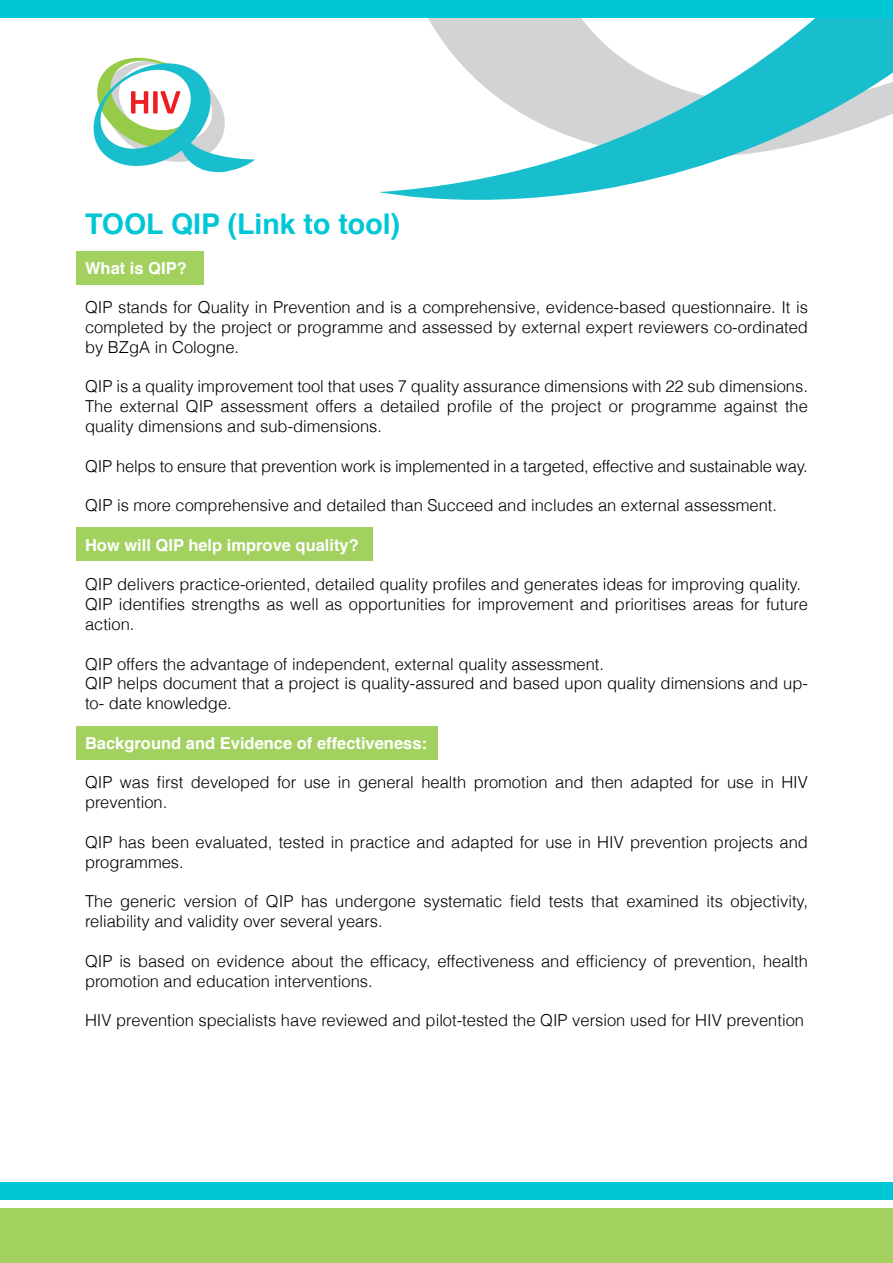
<style>
.page{position:relative;width:893px;height:1263px;background:#fff}
.page>*{position:absolute;margin:0;border:0;box-sizing:border-box;transform-origin:0 0}
.t1{font:700 28.5px "Helvetica";color:#00c7d5}
.t2{font:300 16.5px/19.8px "Helvetica";color:#000}
.t3{font:700 16.5px "Helvetica";color:#fff}
</style>
<div class="page">
<div style="left:0;top:1209px;width:893px;height:54px;background:#a2d160"></div>
<div style="left:77px;top:252px;width:127px;height:33px;background:#a2d160"></div>
<div style="left:77px;top:527px;width:296px;height:33px;background:#a2d160"></div>
<div style="left:77px;top:726px;width:361px;height:33px;background:#a2d160"></div>
<div style="left:0;top:1182px;width:893px;height:18px;background:#00c7d5"></div>
<svg style="left:379px;top:18px;width:514px;height:182px"></svg>
<svg style="left:93px;top:57px;width:162px;height:116px"></svg>
<div style="left:0;top:0;width:893px;height:18px;background:#00c7d5"></div>
<h1 class="t1" style="left:85px;top:201px;width:317px">TOOL QIP (Link to tool)</h1>
<p class="t3" style="left:85px;top:254px;width:103px">What is QIP?</p>
<p class="t2" style="left:85px;top:297px;width:724px;text-align:justify">QIP stands for Quality in Prevention and is a comprehensive, evidence-based questionnaire. It is completed by the project or programme and assessed by external expert reviewers co-ordinated by BZgA in Cologne.</p>
<p class="t2" style="left:85px;top:376px;width:724px;text-align:justify">QIP is a quality improvement tool that uses 7 quality assurance dimensions with 22 sub dimensions.<br>The external QIP assessment offers a detailed profile of the project or programme against the quality dimensions and sub-dimensions.</p>
<p class="t2" style="left:85px;top:455px;width:724px">QIP helps to ensure that prevention work is implemented in a targeted, effective and sustainable way.</p>
<p class="t2" style="left:85px;top:495px;width:694px">QIP is more comprehensive and detailed than Succeed and includes an external assessment.</p>
<p class="t3" style="left:85px;top:532px;width:275px">How will QIP help improve quality?</p>
<p class="t2" style="left:85px;top:574px;width:724px">QIP delivers practice-oriented, detailed quality profiles and generates ideas for improving quality.<br>QIP identifies strengths as well as opportunities for improvement and prioritises areas for future action.</p>
<p class="t2" style="left:85px;top:653px;width:724px">QIP offers the advantage of independent, external quality assessment.<br>QIP helps document that a project is quality-assured and based upon quality dimensions and up&shy;to- date knowledge.</p>
<p class="t3" style="left:85px;top:730px;width:344px">Background and Evidence of effectiveness:</p>
<p class="t2" style="left:85px;top:772px;width:724px">QIP was first developed for use in general health promotion and then adapted for use in HIV prevention.</p>
<p class="t2" style="left:85px;top:831px;width:724px">QIP has been evaluated, tested in practice and adapted for use in HIV prevention projects and programmes.</p>
<p class="t2" style="left:85px;top:891px;width:724px">The generic version of QIP has undergone systematic field tests that examined its objectivity, reliability and validity over several years.</p>
<p class="t2" style="left:85px;top:950px;width:724px">QIP is based on evidence about the efficacy, effectiveness and efficiency of prevention, health promotion and education interventions.</p>
<p class="t2" style="left:85px;top:1009px;width:720px">HIV prevention specialists have reviewed and pilot-tested the QIP version used for HIV prevention</p>
</div>
